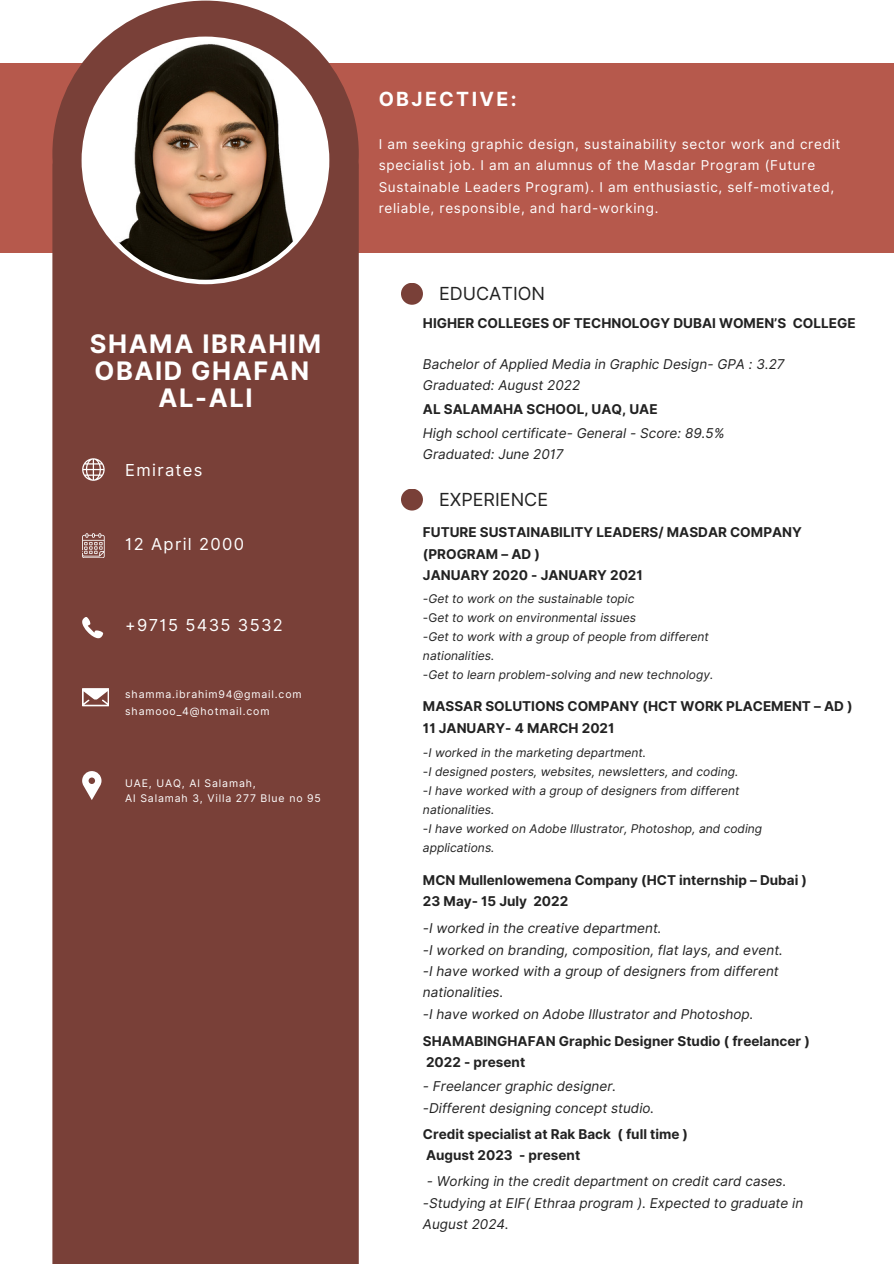
<style>
.page{position:relative;width:894px;height:1264px;background:#fff}
.page>*{position:absolute;margin:0;border:0;box-sizing:border-box;transform-origin:0 0}
.t1{font:700 25.5px/27px "Inter";letter-spacing:.06em;color:#fff;text-align:center}
.t2{font:700 19.5px "Inter";letter-spacing:.12em;color:#fff}
.t3{font:18px "Inter";color:#222}
.t4{font:16.5px "Inter";letter-spacing:.08em;color:#fff}
.t5{font:italic 13.5px "Inter";color:#222}
.t6{font:700 13.5px/21.3px "Inter";color:#222}
.t7{font:13.5px/21.3px "Inter";letter-spacing:.05em;color:#fff}
.t8{font:italic 12px/19px "Inter";color:#222}
.t9{font:10.5px "Inter";letter-spacing:.08em;color:#fff}
.s1{font-style:normal}
</style>
<div class="page">
<div style="left:0;top:64px;width:893px;height:189px;background:#b6594c"></div>
<div style="left:52px;top:136px;width:306px;height:1127px;background:#794038"></div>
<svg style="left:82px;top:617px;width:21px;height:21px"></svg>
<svg style="left:82px;top:688px;width:27px;height:18px"></svg>
<svg style="left:82px;top:771px;width:19px;height:29px"></svg>
<div style="left:52px;top:1px;width:306px;height:306px;background:#794038;border-radius:50%"></div>
<svg style="left:82px;top:37px;width:247px;height:247px"></svg>
<svg style="left:82px;top:533px;width:23px;height:25px"></svg>
<svg style="left:82px;top:458px;width:23px;height:23px"></svg>
<div style="left:401px;top:283px;width:22px;height:22px;background:#794038;border-radius:50%"></div>
<div style="left:401px;top:488px;width:22px;height:22px;background:#794038;border-radius:50%"></div>
<p class="t1" style="left:90px;top:330px;width:233px">SHAMA IBRAHIM<br>OBAID GHAFAN<br>AL-ALI</p>
<p class="t4" style="left:125px;top:460px;width:79px">Emirates</p>
<p class="t4" style="left:125px;top:534px;width:120px">12 April 2000</p>
<p class="t4" style="left:125px;top:615px;width:159px">+9715 5435 3532</p>
<h4 class="t9" style="left:125px;top:687px;width:178px">shamma.ibrahim94@gmail.com</h4>
<p class="t9" style="left:125px;top:705px;width:146px">shamooo_4@hotmail.com</p>
<h4 class="t9" style="left:125px;top:776px;width:132px">UAE, UAQ, Al Salamah,</h4>
<p class="t9" style="left:125px;top:792px;width:197px">Al Salamah 3, Villa 277 Blue no 95</p>
<h4 class="t2" style="left:378px;top:88px;width:139px">OBJECTIVE:</h4>
<h2 class="t7" style="left:378px;top:133px;width:463px">I am seeking graphic design, sustainability sector work and credit specialist job. I am an alumnus of the Masdar Program (Future Sustainable Leaders Program). I am enthusiastic, self-motivated, reliable, responsible, and hard-working.</h2>
<p class="t3" style="left:439px;top:282px;width:107px">EDUCATION</p>
<p class="t6" style="left:423px;top:312px;width:434px">HIGHER COLLEGES OF TECHNOLOGY DUBAI WOMEN’S COLLEGE</p>
<p class="t5" style="left:423px;top:356px;width:363px">Bachelor of Applied Media in Graphic Design- GPA : 3.27</p>
<p class="t5" style="left:423px;top:377px;width:159px">Graduated: August 2022</p>
<h3 class="t6" style="left:423px;top:398px;width:236px">AL SALAMAHA SCHOOL, UAQ, UAE</h3>
<h5 class="t5" style="left:423px;top:425px;width:303px">High school certificate- General - Score: 89.5%</h5>
<p class="t5" style="left:423px;top:446px;width:142px">Graduated: June 2017</p>
<h1 class="t3" style="left:439px;top:488px;width:110px">EXPERIENCE</h1>
<p class="t6" style="left:423px;top:522px;width:380px">FUTURE SUSTAINABILITY LEADERS/ MASDAR COMPANY (PROGRAM – AD )<br>JANUARY 2020 - JANUARY 2021</p>
<p class="t8" style="left:423px;top:588px;width:213px">-Get to work on the sustainable topic</p>
<p class="t8" style="left:423px;top:607px;width:214px"><span class="s1">-G</span>et to work on environmental issues</p>
<p class="t8" style="left:423px;top:626px;width:287px">-Get to work with a group of people from different</p>
<p class="t8" style="left:423px;top:645px;width:73px">nationalities.</p>
<h6 class="t8" style="left:423px;top:664px;width:292px"><span class="s1">-</span>Get to learn problem-solving and new technology.</h6>
<h5 class="t6" style="left:423px;top:695px;width:431px">MASSAR SOLUTIONS COMPANY (HCT WORK PLACEMENT – AD )<br>11 JANUARY- 4 MARCH 2021</h5>
<p class="t8" style="left:423px;top:743px;width:225px">-I worked in the marketing department.</p>
<p class="t8" style="left:423px;top:762px;width:317px"><span class="s1">-</span>I designed posters, websites, newsletters, and coding.</p>
<h3 class="t8" style="left:423px;top:781px;width:318px"><span class="s1">-</span>I have worked with a group of designers from different</h3>
<h5 class="t8" style="left:423px;top:800px;width:73px">nationalities.</h5>
<p class="t8" style="left:423px;top:819px;width:340px"><span class="s1">-</span>I have worked on Adobe Illustrator, Photoshop, and coding applications.</p>
<p class="t6" style="left:423px;top:869px;width:385px">MCN Mullenlowemena Company (HCT internship – Dubai )<br>23 May- 15 July 2022</p>
<p class="t5" style="left:423px;top:920px;width:240px">-I worked in the creative department.</p>
<p class="t5" style="left:423px;top:941px;width:361px">-I worked on branding, composition, flat lays, and event.</p>
<p class="t5" style="left:423px;top:963px;width:357px">-I have worked with a group of designers from different</p>
<h5 class="t5" style="left:423px;top:984px;width:82px">nationalities.</h5>
<p class="t5" style="left:423px;top:1005px;width:332px">-I have worked on Adobe Illustrator and Photoshop.</p>
<p class="t6" style="left:423px;top:1030px;width:388px">SHAMABINGHAFAN Graphic Designer Studio ( freelancer )<br>2022 - present</p>
<p class="t5" style="left:423px;top:1078px;width:195px">- Freelancer graphic designer.</p>
<p class="t5" style="left:423px;top:1099px;width:233px">-Different designing concept studio.</p>
<p class="t6" style="left:423px;top:1123px;width:266px">Credit specialist at Rak Back ( full time )<br>August 2023 - present</p>
<p class="t5" style="left:426px;top:1173px;width:361px">- Working in the credit department on credit card cases.</p>
<h6 class="t5" style="left:423px;top:1194px;width:382px">-Studying at EIF( Ethraa program ). Expected to graduate in</h6>
<p class="t5" style="left:423px;top:1215px;width:87px">August 2024.</p>
</div>
